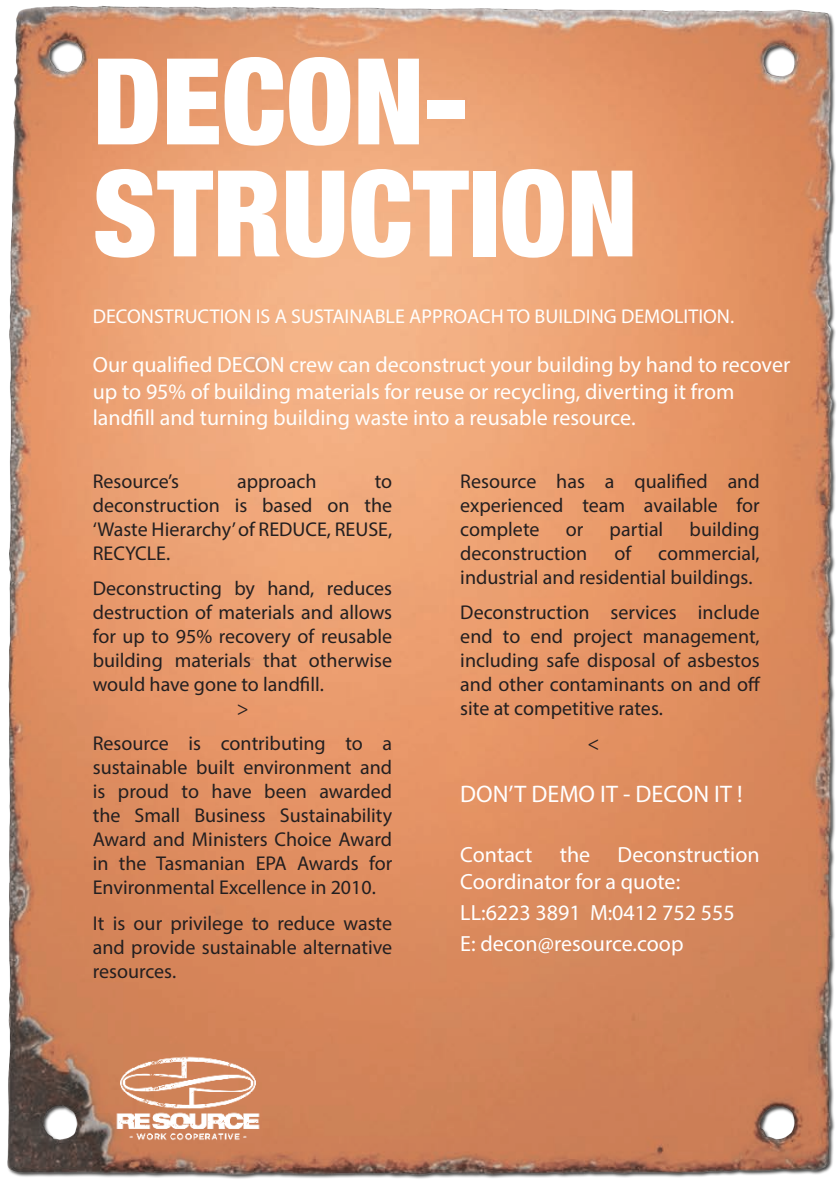
<style>
.page{position:relative;width:840px;height:1191px;background:#fff}
.page>*{position:absolute;margin:0;border:0;box-sizing:border-box;transform-origin:0 0}
.t1{font:900 condensed 120px "Helvetica Neue";color:#fff}
.t2{font:24px "Myriad Pro";color:#fff}
.t3{font:22px/26.4px "Myriad Pro";color:#fffefc}
.t4{font:22px/26.4px "Myriad Pro";color:#fff}
.t5{font:20px/24px "Myriad Pro";color:#231f20;text-align:justify}
.t6{font:20px "Myriad Pro";color:#fffefc}
</style>
<div class="page">
<img style="left:7px;top:5px;width:830px;height:1174px">
<img style="left:114px;top:1055px;width:147px;height:85px">
<p class="t1" style="left:93px;top:3px;width:377px">DECON-</p>
<p class="t1" style="left:93px;top:115px;width:546px">STRUCTION</p>
<p class="t6" style="left:93px;top:304px;width:642px">DECONSTRUCTION IS A SUSTAINABLE APPROACH TO BUILDING DEMOLITION.</p>
<p class="t3" style="left:93px;top:351px;width:698px">Our qualified DECON crew can deconstruct your building by hand to recover up to 95% of building materials for reuse or recycling, diverting it from landfill and turning building waste into a reusable resource.</p>
<p class="t5" style="left:93px;top:468px;width:88px">Resource’s</p>
<p class="t5" style="left:237px;top:468px;width:81px">approach</p>
<p class="t5" style="left:93px;top:468px;width:301px;text-indent:282px">to deconstruction is based on the ‘Waste Hierarchy’ of REDUCE, REUSE, RECYCLE.</p>
<p class="t5" style="left:93px;top:576px;width:301px">Deconstructing by hand, reduces</p>
<p class="t5" style="left:93px;top:600px;width:301px">destruction of materials and allows</p>
<p class="t5" style="left:93px;top:624px;width:301px">for up to 95% recovery of reusable</p>
<p class="t5" style="left:93px;top:648px;width:301px">building materials that otherwise</p>
<p class="t5" style="left:93px;top:672px;width:232px">would have gone to landfill.</p>
<p class="t5" style="left:237px;top:696px;width:13px">&gt;</p>
<p class="t5" style="left:93px;top:731px;width:301px">Resource is contributing to a sustainable built environment and is proud to have been awarded the Small Business Sustainability Award and Ministers Choice Award in the Tasmanian EPA Awards for Environmental Excellence in 2010.</p>
<p class="t5" style="left:93px;top:910px;width:301px">It is our privilege to reduce waste and provide sustainable alternative resources.</p>
<p class="t5" style="left:460px;top:468px;width:301px">Resource has a qualified and experienced team available for complete</p>
<p class="t5" style="left:565px;top:516px;width:19px">or</p>
<p class="t5" style="left:609px;top:516px;width:55px">partial</p>
<p class="t5" style="left:689px;top:516px;width:72px">building</p>
<p class="t5" style="left:460px;top:540px;width:128px">deconstruction</p>
<p class="t5" style="left:614px;top:540px;width:18px">of</p>
<p class="t5" style="left:460px;top:540px;width:301px;text-indent:198px">commercial, industrial and residential buildings.</p>
<p class="t5" style="left:460px;top:600px;width:301px">Deconstruction services include end to end project management, including safe disposal of asbestos and other contaminants on and off site at competitive rates.</p>
<p class="t5" style="left:587px;top:731px;width:13px">&lt;</p>
<p class="t2" style="left:460px;top:779px;width:283px">DON’T DEMO IT - DECON IT !</p>
<p class="t4" style="left:460px;top:841px;width:301px">Contact the Deconstruction<br>Coordinator for a quote:</p>
<p class="t4" style="left:460px;top:899px;width:276px">LL:6223 3891 M:0412 752 555</p>
<p class="t4" style="left:460px;top:930px;width:225px">E: decon@resource.coop</p>
</div>
